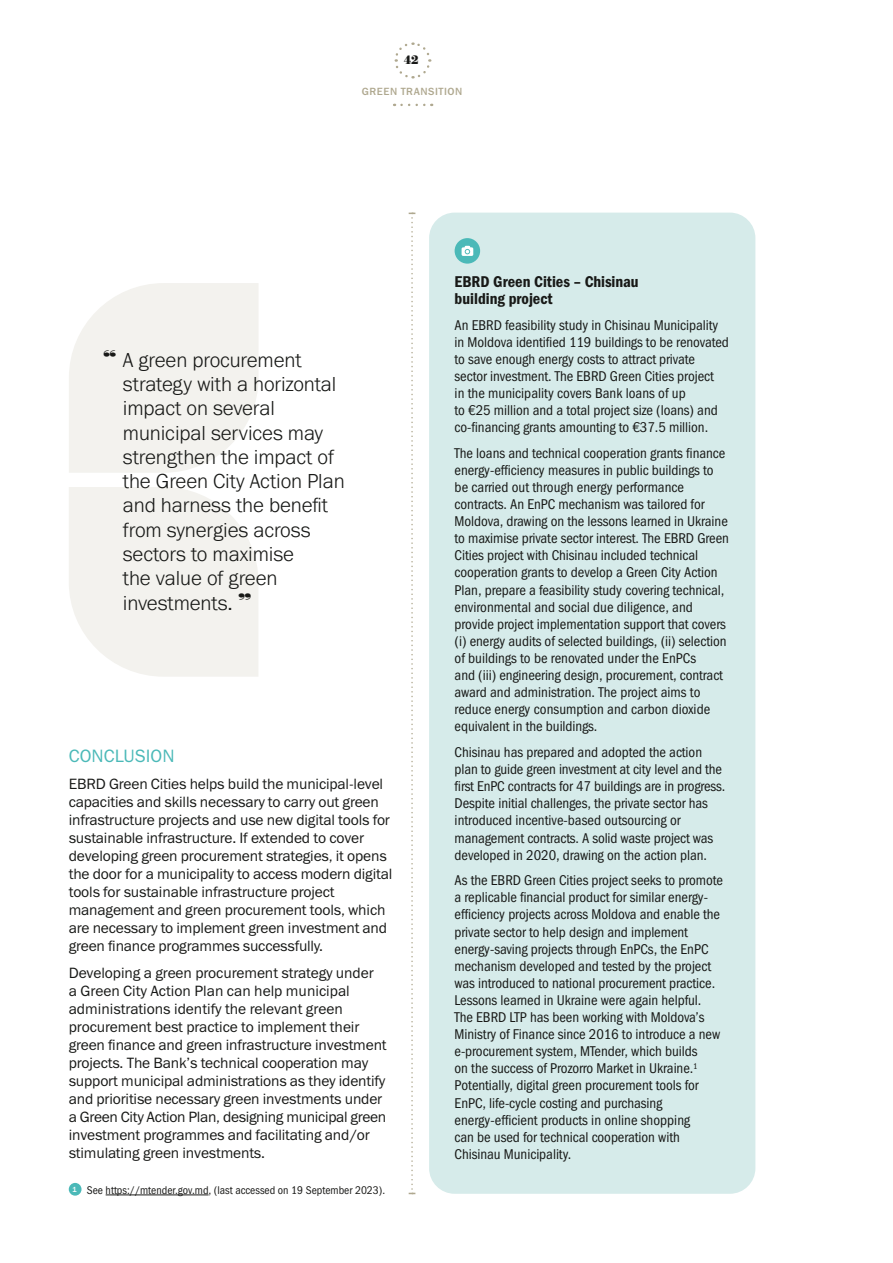
<style>
.page{position:relative;width:893px;height:1263px;background:#fff}
.page>*{position:absolute;margin:0;border:0;box-sizing:border-box;transform-origin:0 0}
.t1{font:300 21px/24.3px "Franklin Gothic URW";letter-spacing:-.005em;color:#181917}
.t2{font:18px "Franklin Gothic Book ITC";letter-spacing:.005em;color:#4bb9b8}
.t3{font:15.75px/17.1px "Franklin Gothic Demi Cond ITC";color:#181917}
.t4{font:15px/18px "Franklin Gothic Book ITC";letter-spacing:-.01em;color:#181917}
.t5{font:14.25px/17.1px "Franklin Gothic Book Cond ITC";letter-spacing:-.005em;color:#181917}
.t6{font:700 12.75px "Bodoni URW";color:#181917}
.t7{font:11.25px "Franklin Gothic Book Cond ITC";color:#1c1c1a}
.t8{font:10.5px "Franklin Gothic Medium ITC";letter-spacing:.05em;color:#afa88f}
.s1{font-family:"Bodoni URW";font-weight:700;font-stretch:expanded;font-size:24.3px}
.s2{color:#181917}
</style>
<div class="page">
<svg style="left:69px;top:487px;width:189px;height:190px;background:#f4f3ef"></svg>
<svg style="left:69px;top:283px;width:189px;height:190px;background:#f4f3ef"></svg>
<svg style="left:401px;top:104px;width:31px;height:2px"></svg>
<svg style="left:394px;top:42px;width:38px;height:37px"></svg>
<svg style="left:409px;top:213px;width:6px;height:981px"></svg>
<div style="left:429px;top:213px;width:326px;height:981px;background:#d6ebea;border-radius:26px"></div>
<div style="left:455px;top:238px;width:25px;height:26px;background:#4bb9b8;border-radius:50%"></div>
<svg style="left:462px;top:246px;width:11px;height:10px"></svg>
<hr style="left:106px;top:1194px;width:103px;height:1px;background:#1c1c1a">
<div style="left:69px;top:1183px;width:13px;height:12px;background:#4bb9b8;border-radius:50%"></div>
<p class="t6" style="left:404px;top:52px;width:17px">42</p>
<p class="t8" style="left:362px;top:88px;width:102px">GREEN TRANSITION</p>
<p class="t1" style="left:123px;top:349px;width:223px;text-indent:-20px"><span class="s1">“</span> A green procurement strategy with a horizontal impact on several municipal services may strengthen the impact of the Green City Action Plan and harness the benefit from synergies across sectors to maximise<br>the value of green investments. <span class="s1">”</span></p>
<p class="t2" style="left:69px;top:749px;width:107px">CONCLUSION</p>
<p class="t4" style="left:69px;top:776px;width:325px">EBRD Green Cities helps build the municipal-level capacities and skills necessary to carry out green infrastructure projects and use new digital tools for sustainable infrastructure. If extended to cover developing green procurement strategies, it opens the door for a municipality to access modern digital tools for sustainable infrastructure project management and green procurement tools, which are necessary to implement green investment and green finance programmes successfully.</p>
<p class="t4" style="left:69px;top:965px;width:319px">Developing a green procurement strategy under<br>a Green City Action Plan can help municipal administrations identify the relevant green procurement best practice to implement their green finance and green infrastructure investment projects. The Bank’s technical cooperation may support municipal administrations as they identify and prioritise necessary green investments under a Green City Action Plan, designing municipal green investment programmes and facilitating and/or stimulating green investments.</p>
<p class="t7" style="left:72px;top:1186px;width:314px"><sup>1</sup> <span class="s2">See</span> https://mtender.gov.md, (last accessed on 19 September 2023).</p>
<p class="t3" style="left:455px;top:274px;width:185px">EBRD Green Cities – Chisinau building project</p>
<p class="t5" style="left:455px;top:318px;width:276px">An EBRD feasibility study in Chisinau Municipality in Moldova identified 119 buildings to be renovated to save enough energy costs to attract private sector investment. The EBRD Green Cities project<br>in the municipality covers Bank loans of up<br>to €25 million and a total project size (loans) and co-financing grants amounting to €37.5 million.</p>
<p class="t5" style="left:455px;top:446px;width:276px">The loans and technical cooperation grants finance energy-efficiency measures in public buildings to be carried out through energy performance contracts. An EnPC mechanism was tailored for Moldova, drawing on the lessons learned in Ukraine to maximise private sector interest. The EBRD Green Cities project with Chisinau included technical cooperation grants to develop a Green City Action Plan, prepare a feasibility study covering technical, environmental and social due diligence, and provide project implementation support that covers (i) energy audits of selected buildings, (ii) selection of buildings to be renovated under the EnPCs<br>and (iii) engineering design, procurement, contract award and administration. The project aims to reduce energy consumption and carbon dioxide equivalent in the buildings.</p>
<p class="t5" style="left:455px;top:745px;width:272px">Chisinau has prepared and adopted the action plan to guide green investment at city level and the first EnPC contracts for 47 buildings are in progress.<br>Despite initial challenges, the private sector has introduced incentive-based outsourcing or management contracts. A solid waste project was developed in 2020, drawing on the action plan.</p>
<p class="t5" style="left:455px;top:873px;width:270px">As the EBRD Green Cities project seeks to promote a replicable financial product for similar energy&shy;efficiency projects across Moldova and enable the private sector to help design and implement energy-saving projects through EnPCs, the EnPC mechanism developed and tested by the project was introduced to national procurement practice.<br>Lessons learned in Ukraine were again helpful.<br>The EBRD LTP has been working with Moldova’s Ministry of Finance since 2016 to introduce a new e-procurement system, MTender, which builds<br>on the success of Prozorro Market in Ukraine.<sup>1<br></sup>Potentially, digital green procurement tools for EnPC, life-cycle costing and purchasing energy-efficient products in online shopping<br>can be used for technical cooperation with Chisinau Municipality.</p>
</div>
